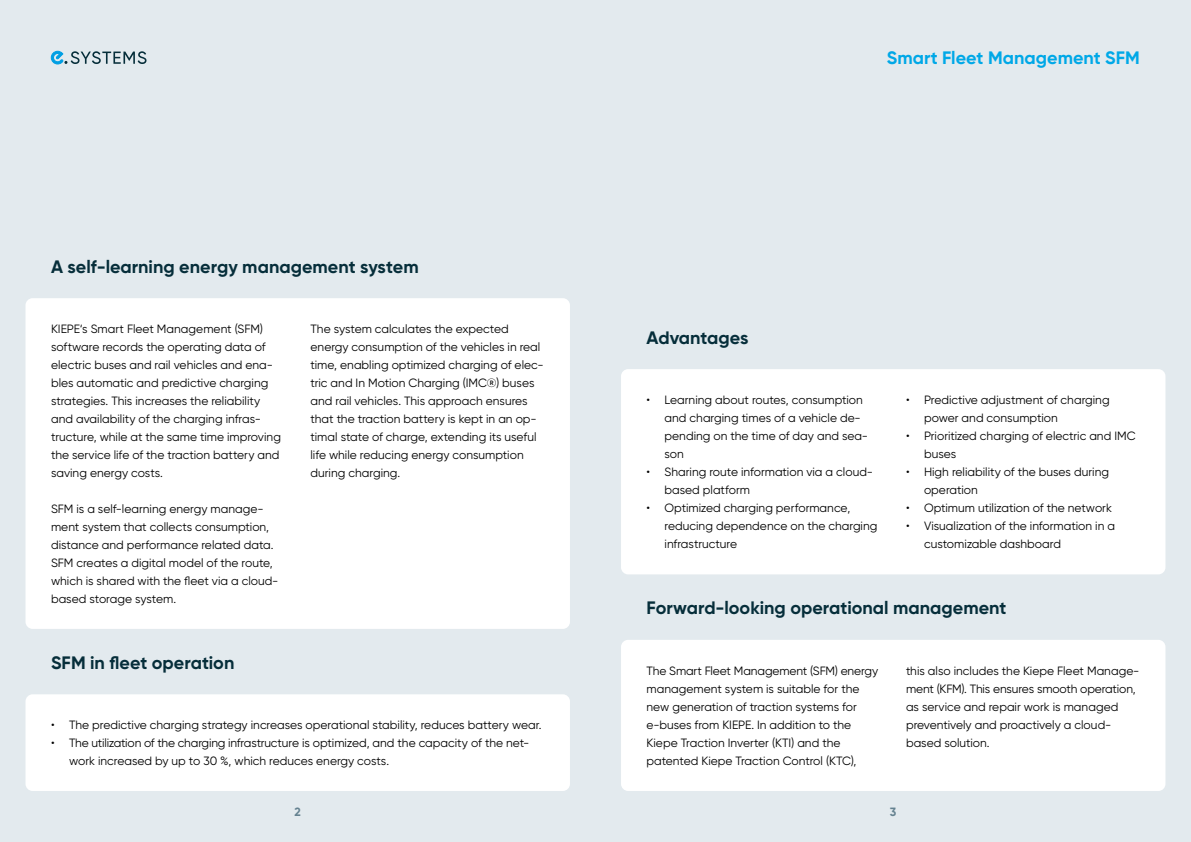
<style>
.page{position:relative;width:1191px;height:842px;background:#fff}
.page>*{position:absolute;margin:0;border:0;box-sizing:border-box;transform-origin:0 0}
.t1{font:700 18px "Gilroy";color:#062e3a}
.t2{font:700 18px "Gilroy";color:#00a8e7}
.t3{font:12px/18px "Gilroy";color:#000}
.t4{font:700 12px "Gilroy";color:#658290}
</style>
<div class="page">
<div style="left:0;top:0;width:604px;height:842px;background:#e3eaee"></div>
<div style="left:587px;top:0;width:604px;height:842px;background:#e3eaee"></div>
<div style="left:26px;top:694px;width:544px;height:97px;background:#fff;border-radius:7px"></div>
<div style="left:621px;top:369px;width:544px;height:205px;background:#fff;border-radius:7px"></div>
<div style="left:26px;top:298px;width:544px;height:331px;background:#fff;border-radius:7px"></div>
<div style="left:621px;top:640px;width:544px;height:151px;background:#fff;border-radius:7px"></div>
<svg style="left:51px;top:51px;width:95px;height:13px"></svg>
<h1 class="t1" style="left:51px;top:255px;width:369px">A self-learning energy management system</h1>
<p class="t3" style="left:51px;top:320px;width:231px">KIEPE‘s Smart Fleet Management (SFM) software records the operating data of electric buses and rail vehicles and ena&shy;bles automatic and predictive charging strategies. This increases the reliability and availability of the charging infras&shy;tructure, while at the same time improving the service life of the traction battery and saving energy costs.</p>
<p class="t3" style="left:51px;top:500px;width:229px">SFM is a self-learning energy manage&shy;ment system that collects consumption, distance and performance related data.<br>SFM creates a digital model of the route, which is shared with the fleet via a cloud&shy;based storage system.</p>
<h1 class="t1" style="left:51px;top:651px;width:185px">SFM in fleet operation</h1>
<p class="t3" style="left:310px;top:320px;width:235px">The system calculates the expected energy consumption of the vehicles in real time, enabling optimized charging of elec&shy;tric and In Motion Charging (IMC®) buses and rail vehicles. This approach ensures that the traction battery is kept in an op&shy;timal state of charge, extending its useful life while reducing energy consumption during charging.</p>
<p class="t3" style="left:51px;top:716px;width:492px">• The predictive charging strategy increases operational stability, reduces battery wear.</p>
<p class="t3" style="left:69px;top:734px;width:462px;text-indent:-18px">• The utilization of the charging infrastructure is optimized, and the capacity of the net&shy;work increased by up to 30 %, which reduces energy costs.</p>
<h1 class="t2" style="left:886px;top:46px;width:255px">Smart Fleet Management SFM</h1>
<h1 class="t1" style="left:646px;top:326px;width:104px">Advantages</h1>
<p class="t3" style="left:664px;top:391px;width:205px;text-indent:-18px">• Learning about routes, consumption and charging times of a vehicle de&shy;pending on the time of day and sea&shy;son</p>
<p class="t3" style="left:664px;top:463px;width:210px;text-indent:-18px">• Sharing route information via a cloud&shy;based platform</p>
<p class="t3" style="left:664px;top:499px;width:214px;text-indent:-18px">• Optimized charging performance, reducing dependence on the charging infrastructure</p>
<p class="t3" style="left:924px;top:391px;width:187px;text-indent:-18px">• Predictive adjustment of charging power and consumption</p>
<p class="t3" style="left:924px;top:427px;width:213px;text-indent:-18px">• Prioritized charging of electric and IMC buses</p>
<p class="t3" style="left:924px;top:463px;width:186px;text-indent:-18px">• High reliability of the buses during operation</p>
<p class="t3" style="left:906px;top:499px;width:207px">• Optimum utilization of the network</p>
<p class="t3" style="left:924px;top:517px;width:192px;text-indent:-18px">• Visualization of the information in a customizable dashboard</p>
<h1 class="t1" style="left:646px;top:597px;width:361px">Forward-looking operational management</h1>
<p class="t3" style="left:646px;top:662px;width:233px">The Smart Fleet Management (SFM) energy management system is suitable for the new generation of traction systems for e-buses from KIEPE. In addition to the Kiepe Traction Inverter (KTI) and the patented Kiepe Traction Control (KTC),</p>
<p class="t3" style="left:906px;top:662px;width:235px">this also includes the Kiepe Fleet Manage&shy;ment (KFM). This ensures smooth operation, as service and repair work is managed preventively and proactively a cloud&shy;based solution.</p>
<p class="t4" style="left:294px;top:805px;width:8px">2</p>
<p class="t4" style="left:890px;top:805px;width:8px">3</p>
</div>
